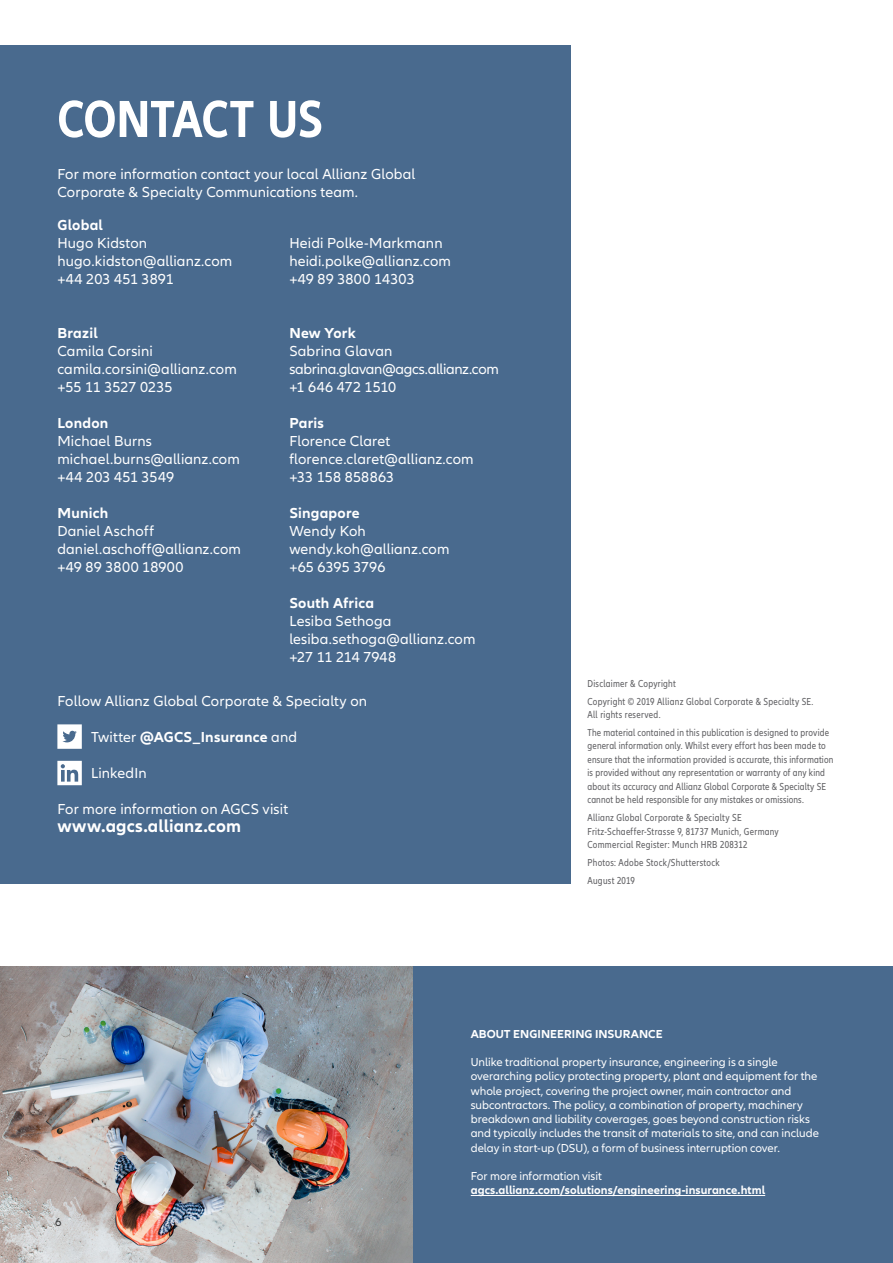
<style>
.page{position:relative;width:893px;height:1263px;background:#fff}
.page>*{position:absolute;margin:0;border:0;box-sizing:border-box;transform-origin:0 0}
.Headline_40pt{font:700 condensed 54px "Allianz Neo";letter-spacing:-.005em;color:#fff}
.Intro_10pt{font:700 18px "Allianz Neo";letter-spacing:.01em;color:#fff}
.Copy{font:15px "Allianz Neo";letter-spacing:.01em;color:#fff}
.Intro_10pt-2{font:15px/18px "Allianz Neo";letter-spacing:.01em;color:#fff}
.Copy-2{font:700 15px "Allianz Neo";letter-spacing:.015em;color:#fff}
.Copy-3{font:15px "Allianz Neo";letter-spacing:-.02em;color:#fff}
.Intro_10pt-3{font:700 15px "Allianz Neo";letter-spacing:.015em;color:#fff}
.Typo_8pt{font:12px/14.2px "Allianz Neo";color:#fff}
.Typo_8pt-2{font:700 12px "Allianz Neo";letter-spacing:.005em;color:#fff}
.Intro_8pt{font:700 12px "Allianz Neo";letter-spacing:.005em;color:#fff}
.t1{font:12px "Allianz Neo";color:#3e3e3f}
.Typo_8pt-3{font:condensed 10.5px/13.5px "Allianz Neo";letter-spacing:.02em;color:#636366}
.s1{font-weight:400}
</style>
<div class="page">
<img style="left:0;top:966px;width:413px;height:297px">
<div style="left:413px;top:966px;width:480px;height:297px;background:#496a8e"></div>
<hr style="left:471px;top:1195px;width:294px;height:1px;background:#fff">
<div style="left:0;top:45px;width:570px;height:838px;background:#496a8e"></div>
<svg style="left:57px;top:724px;width:25px;height:25px"></svg>
<svg style="left:57px;top:761px;width:25px;height:24px"></svg>
<p class="Headline_40pt" style="left:57px;top:88px;width:267px">CONTACT US</p>
<p class="Intro_10pt-2" style="left:57px;top:165px;width:359px">For more information contact your local Allianz Global<br>Corporate &amp; Specialty Communications team.</p>
<p class="Copy-2" style="left:57px;top:216px;width:47px">Global</p>
<p class="Copy" style="left:57px;top:234px;width:91px">Hugo Kidston</p>
<p class="Copy" style="left:57px;top:252px;width:176px">hugo.kidston@allianz.com</p>
<p class="Copy" style="left:57px;top:270px;width:118px">+44 203 451 3891</p>
<p class="Copy-2" style="left:57px;top:324px;width:42px">Brazil</p>
<p class="Copy" style="left:57px;top:342px;width:97px">Camila Corsini</p>
<p class="Copy" style="left:57px;top:360px;width:181px">camila.corsini@allianz.com</p>
<p class="Copy" style="left:57px;top:378px;width:117px">+55 11 3527 0235</p>
<p class="Copy-2" style="left:57px;top:414px;width:52px">London</p>
<p class="Copy" style="left:57px;top:432px;width:96px">Michael Burns</p>
<p class="Copy" style="left:57px;top:450px;width:184px">michael.burns@allianz.com</p>
<p class="Copy" style="left:57px;top:468px;width:118px">+44 203 451 3549</p>
<p class="Copy-2" style="left:57px;top:504px;width:52px">Munich</p>
<p class="Copy" style="left:57px;top:522px;width:98px">Daniel Aschoff</p>
<p class="Copy" style="left:57px;top:540px;width:185px">daniel.aschoff@allianz.com</p>
<p class="Copy" style="left:57px;top:558px;width:128px">+49 89 3800 18900</p>
<p class="Copy" style="left:289px;top:234px;width:155px">Heidi Polke-Markmann</p>
<p class="Copy" style="left:289px;top:252px;width:163px">heidi.polke@allianz.com</p>
<p class="Copy" style="left:289px;top:270px;width:127px">+49 89 3800 14303</p>
<p class="Copy-2" style="left:289px;top:324px;width:68px">New York</p>
<p class="Copy" style="left:289px;top:342px;width:105px">Sabrina Glavan</p>
<p class="Copy-3" style="left:289px;top:360px;width:211px">sabrina.glavan@agcs.allianz.com</p>
<p class="Copy" style="left:289px;top:378px;width:108px">+1 646 472 1510</p>
<p class="Copy-2" style="left:289px;top:414px;width:36px">Paris</p>
<p class="Copy" style="left:289px;top:432px;width:102px">Florence Claret</p>
<p class="Copy" style="left:289px;top:450px;width:186px">florence.claret@allianz.com</p>
<p class="Copy" style="left:289px;top:468px;width:107px">+33 158 858863</p>
<p class="Copy-2" style="left:289px;top:504px;width:72px">Singapore</p>
<p class="Copy" style="left:289px;top:522px;width:78px">Wendy Koh</p>
<p class="Copy" style="left:289px;top:540px;width:162px">wendy.koh@allianz.com</p>
<p class="Copy" style="left:289px;top:558px;width:98px">+65 6395 3796</p>
<p class="Copy-2" style="left:289px;top:594px;width:86px">South Africa</p>
<p class="Copy" style="left:289px;top:612px;width:104px">Lesiba Sethoga</p>
<p class="Copy" style="left:289px;top:630px;width:188px">lesiba.sethoga@allianz.com</p>
<p class="Copy" style="left:289px;top:648px;width:108px">+27 11 214 7948</p>
<p class="Intro_10pt-2" style="left:57px;top:692px;width:311px">Follow Allianz Global Corporate &amp; Specialty on</p>
<p class="Intro_10pt-3" style="left:91px;top:728px;width:207px"><span class="s1">Twitter</span> @AGCS_Insurance <span class="s1">and</span></p>
<p class="Intro_10pt-2" style="left:91px;top:764px;width:57px">LinkedIn</p>
<p class="Intro_10pt-2" style="left:57px;top:800px;width:232px">For more information on AGCS visit</p>
<p class="Intro_10pt" style="left:57px;top:815px;width:185px">www.agcs.allianz.com</p>
<p class="Typo_8pt-3" style="left:587px;top:677px;width:90px">Disclaimer &amp; Copyright</p>
<p class="Typo_8pt-3" style="left:587px;top:694px;width:227px">Copyright © 2019 Allianz Global Corporate &amp; Specialty SE.<br>All rights reserved.</p>
<p class="Typo_8pt-3" style="left:587px;top:726px;width:247px">The material contained in this publication is designed to provide general information only. Whilst every effort has been made to ensure that the information provided is accurate, this information is provided without any representation or warranty of any kind about its accuracy and Allianz Global Corporate &amp; Specialty SE cannot be held responsible for any mistakes or omissions.</p>
<p class="Typo_8pt-3" style="left:587px;top:811px;width:193px">Allianz Global Corporate &amp; Specialty SE<br>Fritz-Schaeffer-Strasse 9, 81737 Munich, Germany<br>Commercial Register: Munch HRB 208312</p>
<p class="Typo_8pt-3" style="left:587px;top:856px;width:134px">Photos: Adobe Stock/Shutterstock</p>
<p class="Typo_8pt-3" style="left:587px;top:873px;width:49px">August 2019</p>
<p class="t1" style="left:55px;top:1215px;width:8px">6</p>
<p class="Intro_8pt" style="left:471px;top:1026px;width:193px">ABOUT ENGINEERING INSURANCE</p>
<p class="Typo_8pt" style="left:471px;top:1055px;width:350px">Unlike traditional property insurance, engineering is a single overarching policy protecting property, plant and equipment for the whole project, covering the project owner, main contractor and subcontractors. The policy, a combination of property, machinery breakdown and liability coverages, goes beyond construction risks and typically includes the transit of materials to site, and can include delay in start-up (DSU), a form of business interruption cover.</p>
<p class="Typo_8pt" style="left:471px;top:1169px;width:133px">For more information visit</p>
<p class="Typo_8pt-2" style="left:471px;top:1183px;width:296px">agcs.allianz.com/solutions/engineering-insurance.html</p>
</div>
